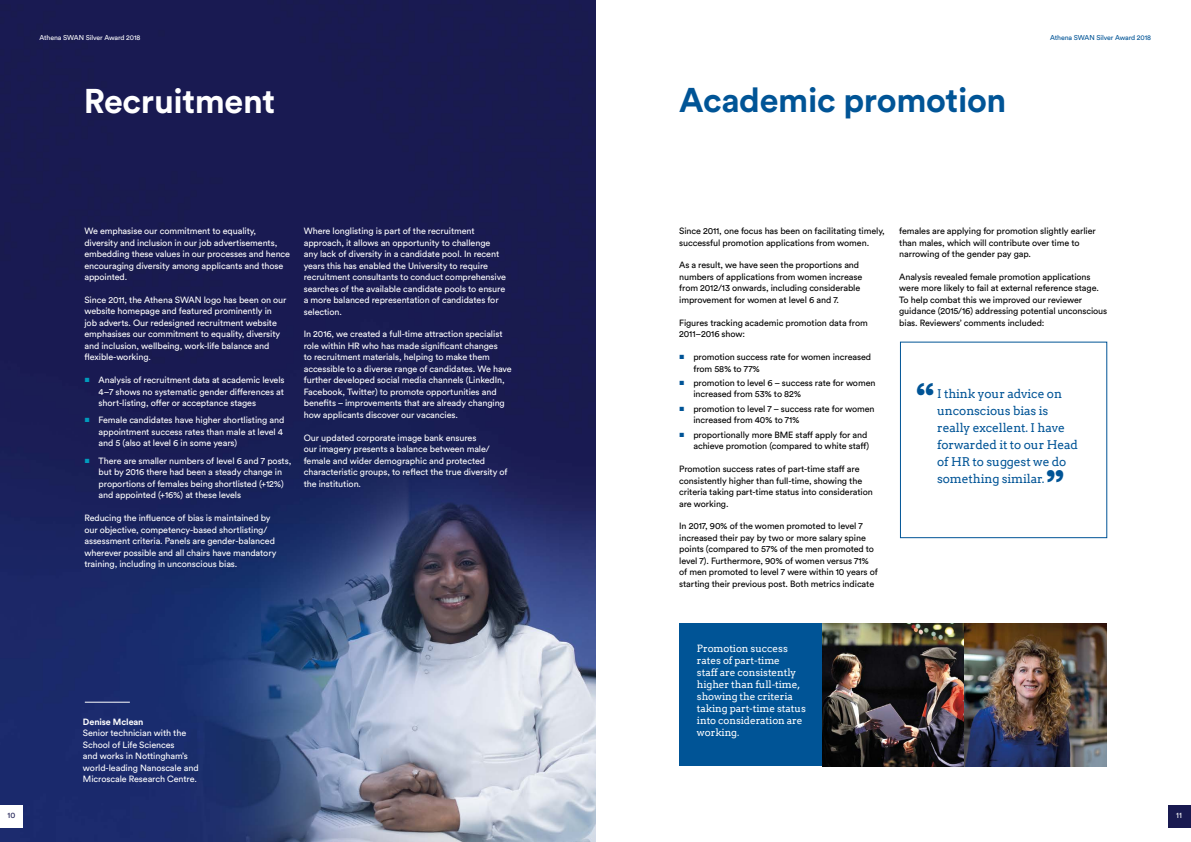
<style>
.page{position:relative;width:1191px;height:842px;background:#fff}
.page>*{position:absolute;margin:0;border:0;box-sizing:border-box;transform-origin:0 0}
.Arvo_blue_3{font:900 42px "Circular Pro";color:#005496}
.H1_Blue_3{font:700 34px "Circular Pro";letter-spacing:-.01em;color:#005496}
.H1_white{font:700 34px "Circular Pro";letter-spacing:-.01em;color:#fff}
.Arvo_blue_3-2{font:12px/17px "Arvo";letter-spacing:-.01em;color:#005496}
.Body_9_11_5{font:10px/12px "Arvo";letter-spacing:-.01em;color:#fff}
.Body_white{font:9px/11.5px "Circular Pro";letter-spacing:-.01em;color:#fff}
.Body_9_11_5-2{font:9px/11.5px "Circular Pro";letter-spacing:-.01em;color:#000}
.Body_9_11_5_no_space{font:9px/11.5px "Circular Pro";letter-spacing:-.01em;color:#fff}
.Body_9_11_5_no_space-2{font:700 9px "Circular Pro";letter-spacing:-.01em;color:#fff}
.t1{font:8px "Circular Pro";color:#191a50}
.t2{font:8px "Circular Pro";color:#fff}
.t3{font:7px "Circular Pro";letter-spacing:-.01em;color:#fff}
.t4{font:7px "Circular Pro";letter-spacing:-.01em;color:#005496}
.s1{font-family:"Arial";font-weight:700;color:#009cbd}
.s2{font-family:"Arial";font-weight:700;color:#005496}
</style>
<div class="page">
<img style="left:0;top:0;width:595px;height:842px">
<div style="left:900px;top:342px;width:207px;height:196px;border:1px solid #005496"></div>
<hr style="left:85px;top:702px;width:45px;height:1px;background:#fff">
<div style="left:679px;top:624px;width:143px;height:142px;background:#005496"></div>
<img style="left:822px;top:624px;width:142px;height:142px">
<img style="left:964px;top:624px;width:143px;height:142px">
<div style="left:1168px;top:805px;width:23px;height:22px;background:#191a50"></div>
<div style="left:0;top:805px;width:23px;height:22px;background:#fff"></div>
<p class="t3" style="left:39px;top:33px;width:102px">Athena SWAN Silver Award 2018</p>
<p class="t4" style="left:1050px;top:33px;width:102px">Athena SWAN Silver Award 2018</p>
<p class="H1_white" style="left:84px;top:77px;width:193px">Recruitment</p>
<p class="Body_white" style="left:84px;top:225px;width:207px">We emphasise our commitment to equality, diversity and inclusion in our job advertisements, embedding these values in our processes and hence encouraging diversity among applicants and those appointed.</p>
<p class="Body_white" style="left:84px;top:294px;width:204px">Since 2011, the Athena SWAN logo has been on our website homepage and featured prominently in job adverts. Our redesigned recruitment website emphasises our commitment to equality, diversity and inclusion, wellbeing, work-life balance and flexible-working.</p>
<p class="Body_white" style="left:99px;top:374px;width:188px;text-align:justify;text-indent:-14px"><span class="s1">■</span> Analysis of recruitment data at academic levels 4–7 shows no systematic gender differences at short-listing, offer or acceptance stages</p>
<p class="Body_white" style="left:99px;top:414px;width:187px;text-indent:-14px"><span class="s1">■</span> Female candidates have higher shortlisting and appointment success rates than male at level 4 and 5 (also at level 6 in some years)</p>
<p class="Body_white" style="left:99px;top:454px;width:194px;text-indent:-14px"><span class="s1">■</span> There are smaller numbers of level 6 and 7 posts, but by 2016 there had been a steady change in proportions of females being shortlisted (+12%) and appointed (+16%) at these levels</p>
<p class="Body_white" style="left:84px;top:512px;width:193px">Reducing the influence of bias is maintained by our objective, competency-based shortlisting/ assessment criteria. Panels are gender-balanced wherever possible and all chairs have mandatory training, including in unconscious bias.</p>
<p class="Body_white" style="left:304px;top:225px;width:204px">Where longlisting is part of the recruitment approach, it allows an opportunity to challenge any lack of diversity in a candidate pool. In recent years this has enabled the University to require recruitment consultants to conduct comprehensive searches of the available candidate pools to ensure a more balanced representation of candidates for selection.</p>
<p class="Body_white" style="left:304px;top:328px;width:209px">In 2016, we created a full-time attraction specialist role within HR who has made significant changes<br>to recruitment materials, helping to make them accessible to a diverse range of candidates. We have further developed social media channels (LinkedIn, Facebook, Twitter) to promote opportunities and benefits – improvements that are already changing how applicants discover our vacancies.</p>
<p class="Body_white" style="left:304px;top:431px;width:205px">Our updated corporate image bank ensures<br>our imagery presents a balance between male/ female and wider demographic and protected characteristic groups, to reflect the true diversity of the institution.</p>
<p class="Body_9_11_5_no_space-2" style="left:83px;top:715px;width:62px">Denise Mclean</p>
<p class="Body_9_11_5_no_space" style="left:83px;top:727px;width:117px">Senior technician with the<br>School of Life Sciences<br>and works in Nottingham’s world-leading Nanoscale and<br>Microscale Research Centre.</p>
<p class="H1_Blue_3" style="left:679px;top:76px;width:329px">Academic promotion</p>
<p class="Body_9_11_5-2" style="left:679px;top:225px;width:207px">Since 2011, one focus has been on facilitating timely, successful promotion applications from women.</p>
<p class="Body_9_11_5-2" style="left:679px;top:259px;width:185px">As a result, we have seen the proportions and numbers of applications from women increase from 2012/13 onwards, including considerable improvement for women at level 6 and 7.</p>
<p class="Body_9_11_5-2" style="left:679px;top:316px;width:190px">Figures tracking academic promotion data from<br>2011–2016 show:</p>
<p class="Body_9_11_5-2" style="left:693px;top:351px;width:179px;text-indent:-14px"><span class="s2">■</span> promotion success rate for women increased from 58% to 77%</p>
<p class="Body_9_11_5-2" style="left:693px;top:377px;width:184px;text-indent:-14px"><span class="s2">■</span> promotion to level 6 – success rate for women increased from 53% to 82%</p>
<p class="Body_9_11_5-2" style="left:693px;top:402px;width:183px;text-indent:-14px"><span class="s2">■</span> promotion to level 7 – success rate for women increased from 40% to 71%</p>
<p class="Body_9_11_5-2" style="left:679px;top:428px;width:191px;text-align:right"><span class="s2">■</span> proportionally more BME staff apply for and achieve promotion (compared to white staff)</p>
<p class="Body_9_11_5-2" style="left:679px;top:463px;width:195px">Promotion success rates of part-time staff are consistently higher than full-time, showing the criteria taking part-time status into consideration are working.</p>
<p class="Body_9_11_5-2" style="left:679px;top:520px;width:200px">In 2017, 90% of the women promoted to level 7 increased their pay by two or more salary spine points (compared to 57% of the men promoted to level 7). Furthermore, 90% of women versus 71% of men promoted to level 7 were within 10 years of starting their previous post. Both metrics indicate</p>
<p class="Body_9_11_5-2" style="left:899px;top:225px;width:198px">females are applying for promotion slightly earlier than males, which will contribute over time to narrowing of the gender pay gap.</p>
<p class="Body_9_11_5-2" style="left:899px;top:271px;width:209px">Analysis revealed female promotion applications were more likely to fail at external reference stage.<br>To help combat this we improved our reviewer guidance (2015/16) addressing potential unconscious bias. Reviewers’ comments included:</p>
<p class="Arvo_blue_3" style="left:916px;top:368px;width:20px">“</p>
<p class="Arvo_blue_3-2" style="left:937px;top:385px;width:142px">I think your advice on unconscious bias is really excellent. I have forwarded it to our Head of HR to suggest we do something similar.</p>
<p class="Arvo_blue_3" style="left:1045px;top:456px;width:20px">”</p>
<p class="Body_9_11_5" style="left:697px;top:643px;width:110px">Promotion success rates of part-time<br>staff are consistently higher than full-time, showing the criteria taking part-time status into consideration are working.</p>
<p class="t1" style="left:8px;top:810px;width:9px">10</p>
<p class="t2" style="left:1176px;top:810px;width:7px">11</p>
</div>
